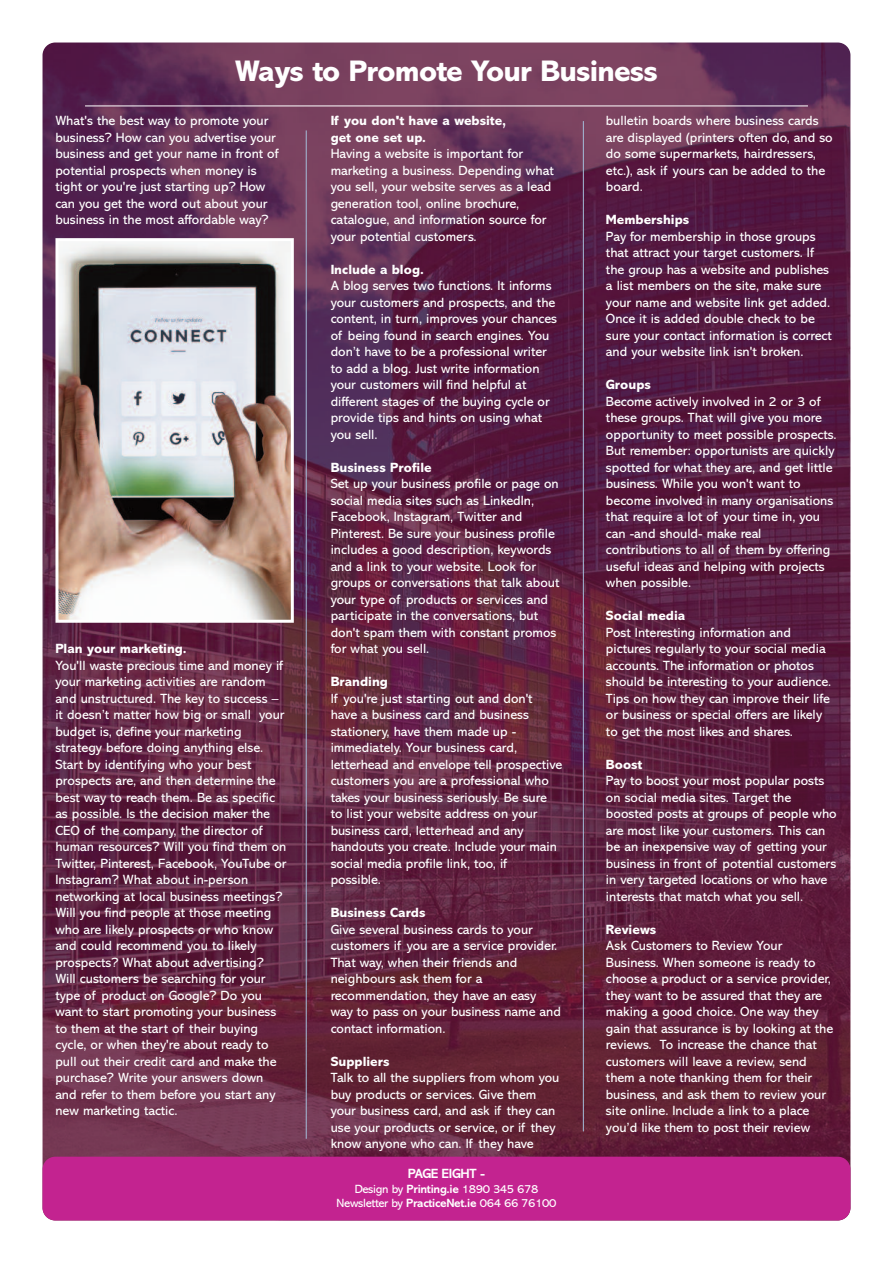
<style>
.page{position:relative;width:893px;height:1263px;background:#fff}
.page>*{position:absolute;margin:0;border:0;box-sizing:border-box;transform-origin:0 0}
.t1{font:800 30px "Abadi";letter-spacing:-.025em;color:#fff}
.t2{font:13.5px/16.5px "Abadi";color:#fff}
.t3{font:800 13.5px/16.5px "Abadi";color:#fff}
.t4{font:700 13.5px "Abadi";letter-spacing:-.025em;color:#fff}
.t5{font:12px/14.4px "Abadi";letter-spacing:-.025em;color:#fff;text-align:center}
.s1{font-weight:700}
</style>
<div class="page">
<img style="left:43px;top:43px;width:807px;height:1177px;border-radius:13px">
<hr style="left:306px;top:130px;width:1px;height:1009px;background:#a4bdd9">
<hr style="left:583px;top:121px;width:1px;height:1010px;background:#a4bdd9">
<hr style="left:85px;top:106px;width:723px;height:1px;background:#fff">
<div style="left:43px;top:1157px;width:807px;height:63px;background:#c32390;border-radius:13px"></div>
<img style="left:59px;top:242px;width:231px;height:377px">
<div style="left:55px;top:238px;width:239px;height:385px;border:3px solid #fff"></div>
<h1 class="t1" style="left:235px;top:61px;width:424px">Ways to Promote Your Business</h1>
<p class="t2" style="left:55px;top:114px;width:225px">What's the best way to promote your business? How can you advertise your business and get your name in front of potential prospects when money is tight or you're just starting up? How can you get the word out about your business in the most affordable way?</p>
<p class="t3" style="left:55px;top:642px;width:133px">Plan your marketing.</p>
<p class="t2" style="left:55px;top:658px;width:233px">You'll waste precious time and money if your marketing activities are random and unstructured. The key to success – it doesn’t matter how big or small your budget is, define your marketing strategy before doing anything else.<br>Start by identifying who your best prospects are, and then determine the best way to reach them. Be as specific as possible. Is the decision maker the CEO of the company, the director of human resources? Will you find them on Twitter, Pinterest, Facebook, YouTube or Instagram? What about in-person networking at local business meetings?<br>Will you find people at those meeting who are likely prospects or who know and could recommend you to likely prospects? What about advertising?<br>Will customers be searching for your type of product on Google? Do you want to start promoting your business to them at the start of their buying cycle, or when they're about ready to pull out their credit card and make the purchase? Write your answers down and refer to them before you start any new marketing tactic.</p>
<p class="t3" style="left:331px;top:114px;width:177px">If you don't have a website, get one set up.</p>
<p class="t2" style="left:331px;top:147px;width:225px">Having a website is important for marketing a business. Depending what you sell, your website serves as a lead generation tool, online brochure, catalogue, and information source for your potential customers.</p>
<p class="t3" style="left:331px;top:262px;width:95px">Include a blog.</p>
<p class="t2" style="left:331px;top:279px;width:228px">A blog serves two functions. It informs your customers and prospects, and the content, in turn, improves your chances of being found in search engines. You don’t have to be a professional writer to add a blog. Just write information your customers will find helpful at different stages of the buying cycle or provide tips and hints on using what you sell.</p>
<p class="t3" style="left:331px;top:460px;width:102px">Business Profile</p>
<p class="t2" style="left:331px;top:477px;width:230px">Set up your business profile or page on social media sites such as LinkedIn, Facebook, Instagram, Twitter and Pinterest. Be sure your business profile includes a good description, keywords and a link to your website. Look for groups or conversations that talk about your type of products or services and participate in the conversations, but don't spam them with constant promos for what you sell.</p>
<p class="t3" style="left:331px;top:675px;width:59px">Branding</p>
<p class="t2" style="left:331px;top:691px;width:233px">If you're just starting out and don't have a business card and business stationery, have them made up - immediately. Your business card, letterhead and envelope tell prospective customers you are a professional who takes your business seriously. Be sure<br>to list your website address on your business card, letterhead and any handouts you create. Include your main social media profile link, too, if<br>possible.</p>
<p class="t3" style="left:331px;top:906px;width:96px">Business Cards</p>
<p class="t2" style="left:331px;top:922px;width:232px">Give several business cards to your customers if you are a service provider.<br>That way, when their friends and neighbours ask them for a recommendation, they have an easy way to pass on your business name and contact information.</p>
<p class="t3" style="left:331px;top:1054px;width:60px">Suppliers</p>
<p class="t2" style="left:331px;top:1071px;width:230px">Talk to all the suppliers from whom you buy products or services. Give them your business card, and ask if they can use your products or service, or if they know anyone who can. If they have</p>
<p class="t4" style="left:408px;top:1168px;width:79px">PAGE EIGHT -</p>
<p class="t5" style="left:337px;top:1182px;width:221px">Design by <span class="s1">Printing.ie</span> 1890 345 678<br>Newsletter by <span class="s1">PracticeNet.ie</span> 064 66 76100</p>
<p class="t2" style="left:606px;top:114px;width:228px">bulletin boards where business cards are displayed (printers often do, and so do some supermarkets, hairdressers, etc.), ask if yours can be added to the board.</p>
<p class="t3" style="left:606px;top:213px;width:85px">Memberships</p>
<p class="t2" style="left:606px;top:229px;width:227px">Pay for membership in those groups that attract your target customers. If the group has a website and publishes a list members on the site, make sure your name and website link get added.<br>Once it is added double check to be sure your contact information is correct and your website link isn't broken.</p>
<p class="t3" style="left:606px;top:378px;width:46px">Groups</p>
<p class="t2" style="left:606px;top:394px;width:232px">Become actively involved in 2 or 3 of these groups. That will give you more opportunity to meet possible prospects.<br>But remember: opportunists are quickly spotted for what they are, and get little business. While you won't want to become involved in many organisations that require a lot of your time in, you can -and should- make real contributions to all of them by offering useful ideas and helping with projects when possible.</p>
<p class="t3" style="left:606px;top:609px;width:81px">Social media</p>
<p class="t2" style="left:606px;top:625px;width:227px">Post Interesting information and pictures regularly to your social media accounts. The information or photos should be interesting to your audience.<br>Tips on how they can improve their life or business or special offers are likely to get the most likes and shares.</p>
<p class="t3" style="left:606px;top:757px;width:38px">Boost</p>
<p class="t2" style="left:606px;top:774px;width:232px">Pay to boost your most popular posts on social media sites. Target the boosted posts at groups of people who are most like your customers. This can be an inexpensive way of getting your business in front of potential customers in very targeted locations or who have interests that match what you sell.</p>
<p class="t3" style="left:606px;top:922px;width:52px">Reviews</p>
<p class="t2" style="left:606px;top:939px;width:229px">Ask Customers to Review Your Business. When someone is ready to choose a product or a service provider, they want to be assured that they are making a good choice. One way they gain that assurance is by looking at the reviews. To increase the chance that customers will leave a review, send them a note thanking them for their business, and ask them to review your site online. Include a link to a place you’d like them to post their review</p>
</div>
